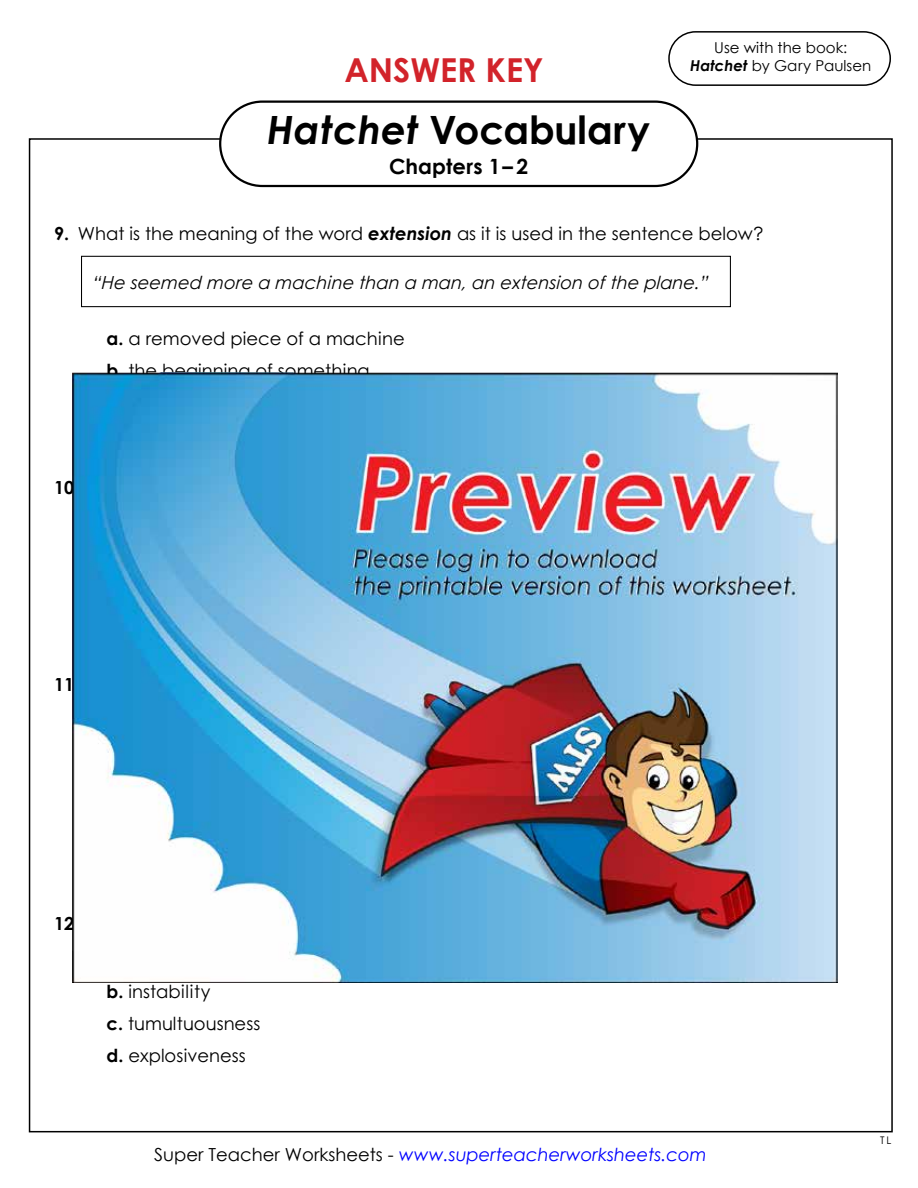
<style>
.page{position:relative;width:918px;height:1188px;background:#fff}
.page>*{position:absolute;margin:0;border:0;box-sizing:border-box;transform-origin:0 0}
.t1{font:700 39px "Century STW4";color:#000}
.t2{font:700 33px "Century Gothic 2";color:#d2232a}
.t3{font:700 21px "Century STW4";color:#000}
.t4{font:18px/31.8px "Century STW4";color:#000}
.t5{font:italic 18px "Century Gothic 2";color:#00f}
.t6{font:italic 18px "Century STW4";color:#000}
.t7{font:15px/18px "Century Gothic 2";color:#000;text-align:center}
.t8{font:10.5px "Century STW4";color:#000}
.s1{font-style:italic}
.s2{font-weight:700;font-style:italic}
.s3{font-weight:700}
.s4{font-style:normal;color:#000}
</style>
<div class="page">
<div style="left:81px;top:256px;width:650px;height:51px;border:1px solid #000"></div>
<div style="left:668px;top:31px;width:223px;height:55px;border:2px solid #000;border-radius:27px"></div>
<div style="left:219px;top:100px;width:479px;height:87px;border:2px solid #000;border-radius:42px"></div>
<img style="left:72px;top:373px;width:766px;height:609px">
<h2 class="t2" style="left:344px;top:45px;width:201px">ANSWER KEY</h2>
<h1 class="t1" style="left:267px;top:100px;width:384px"><span class="s1">Hatchet</span> Vocabulary</h1>
<p class="t3" style="left:389px;top:151px;width:141px">Chapters 1– 2</p>
<p class="t7" style="left:690px;top:39px;width:183px">Use with the book:<br><span class="s2">Hatchet</span> by Gary Paulsen</p>
<p class="t4" style="left:54px;top:217px;width:711px"><span class="s3">9.</span> What is the meaning of the word <span class="s2">extension</span> as it is used in the sentence below?</p>
<p class="t6" style="left:93px;top:270px;width:620px">“He seemed more a machine than a man, an extension of the plane.”</p>
<p class="t4" style="left:107px;top:322px;width:300px"><span class="s3">a.</span> a removed piece of a machine <span class="s3">b.</span> the beginning of something</p>
<p class="t4" style="left:107px;top:976px;width:155px"><span class="s3">b.</span> instability<br><span class="s3">c.</span> tumultuousness <span class="s3">d.</span> explosiveness</p>
<p class="t5" style="left:154px;top:1142px;width:554px"><span class="s4">Super Teacher Worksheets -</span> www.superteacherworksheets.com</p>
<p class="t8" style="left:880px;top:1133px;width:13px">TL</p>
</div>
